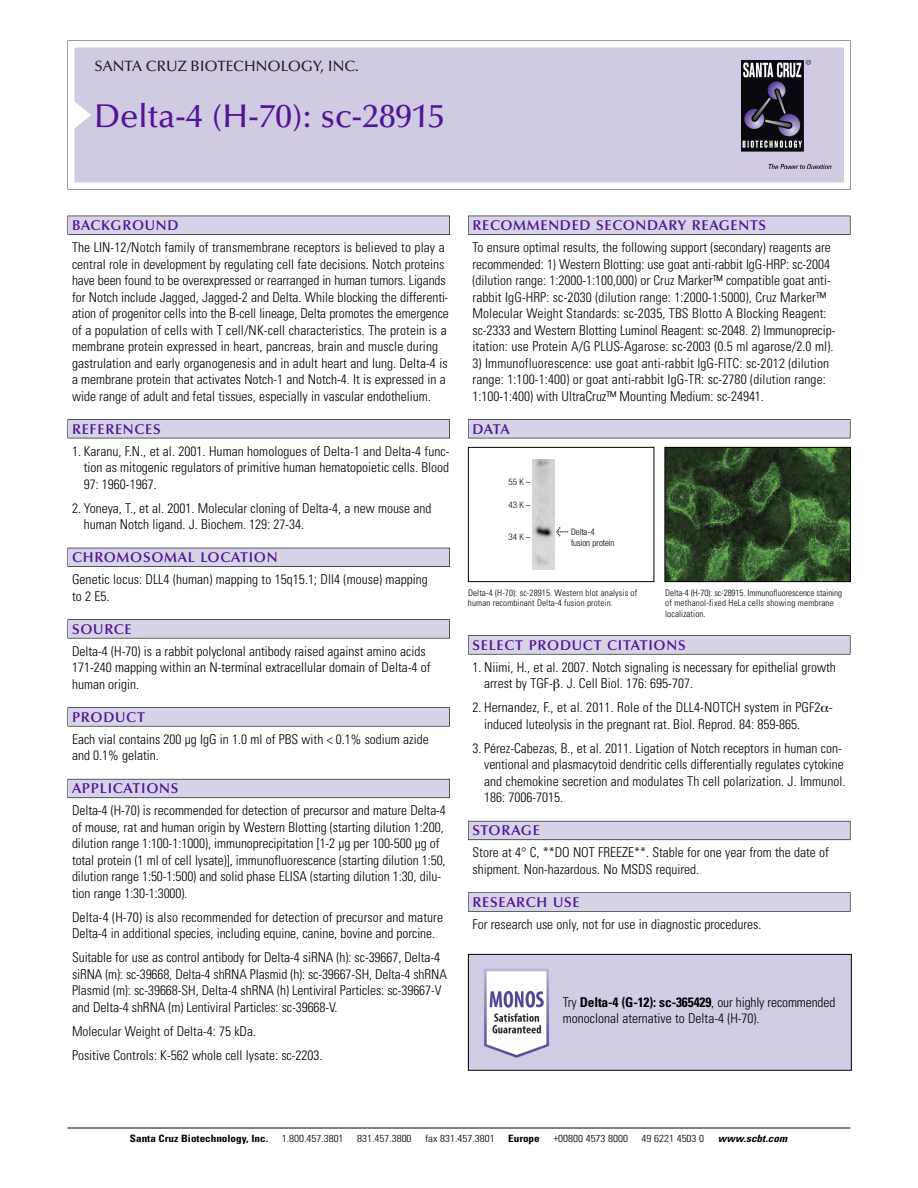
<style>
.page{position:relative;width:918px;height:1188px;background:#fff}
.page>*{position:absolute;margin:0;border:0;box-sizing:border-box;transform-origin:0 0}
.t1{font:500 33px "Optima";color:#511695}
.t2{font:500 15px "Optima";color:#231f20}
.t3{font:600 14.25px "Optima";letter-spacing:.05em;color:#511695}
.t4{font:300 condensed 13.5px/16.5px "Univers";color:#000}
.t5{font:300 condensed 10.2px "Univers";color:#000;scale:1.1 1}
.t6{font:700 condensed 10.2px "Univers";color:#000;scale:1.1 1}
.t7{font:italic 700 condensed 10.2px "Univers";letter-spacing:.005em;color:#000;scale:1.1 1}
.t8{font:300 condensed 9px/10.5px "Univers";letter-spacing:.015em;color:#000}
.t9{font:300 condensed 9px/10.8px "Helvetica Neue";color:#000}
.s1{font-family:"Meta Plus";font-weight:400;font-stretch:normal;font-size:10.5px}
.s2{font-weight:700}
</style>
<div class="page">
<svg style="left:68px;top:40px;width:783px;height:149px"></svg>
<div style="left:74px;top:47px;width:770px;height:135px;background:#d1cae3"></div>
<img style="left:741px;top:60px;width:90px;height:108px">
<div style="left:68px;top:216px;width:382px;height:19px;background:#525155"></div>
<div style="left:68px;top:216px;width:381px;height:18px;background:#d7d3e7"></div>
<div style="left:68px;top:419px;width:382px;height:19px;background:#525155"></div>
<div style="left:68px;top:420px;width:381px;height:18px;background:#d7d3e7"></div>
<div style="left:68px;top:548px;width:382px;height:19px;background:#525158"></div>
<div style="left:68px;top:548px;width:381px;height:18px;background:#d7d3e7"></div>
<div style="left:68px;top:619px;width:382px;height:19px;background:#575759"></div>
<div style="left:68px;top:620px;width:381px;height:18px;background:#d7d3e7"></div>
<svg style="left:68px;top:707px;width:382px;height:20px"></svg>
<div style="left:68px;top:708px;width:381px;height:18px;background:#d7d3e7"></div>
<div style="left:68px;top:779px;width:382px;height:19px;background:#66646e"></div>
<div style="left:68px;top:779px;width:381px;height:18px;background:#d7d3e7"></div>
<div style="left:468px;top:216px;width:382px;height:19px;background:#525155"></div>
<div style="left:468px;top:216px;width:382px;height:18px;background:#d7d3e7"></div>
<div style="left:468px;top:419px;width:382px;height:19px;background:#525155"></div>
<div style="left:468px;top:420px;width:382px;height:18px;background:#d7d3e7"></div>
<svg style="left:468px;top:635px;width:382px;height:20px"></svg>
<div style="left:468px;top:636px;width:382px;height:18px;background:#d7d3e7"></div>
<div style="left:468px;top:821px;width:382px;height:19px;background:#66646e"></div>
<div style="left:468px;top:821px;width:382px;height:18px;background:#d7d3e7"></div>
<div style="left:468px;top:892px;width:382px;height:20px;background:#666"></div>
<div style="left:468px;top:893px;width:382px;height:18px;background:#d7d3e7"></div>
<hr style="left:68px;top:1128px;width:782px;height:1px;background:#000">
<img style="left:666px;top:449px;width:183px;height:131px">
<div style="left:664px;top:447px;width:187px;height:135px;border:1px solid #000"></div>
<div style="left:468px;top:447px;width:186px;height:135px;border:1px solid #000"></div>
<img style="left:533px;top:460px;width:21px;height:109px">
<img style="left:470px;top:956px;width:380px;height:113px">
<div style="left:468px;top:954px;width:384px;height:117px;border:1px solid #000"></div>
<p class="t2" style="left:94px;top:61px;width:266px">SANTA CRUZ BIOTECHNOLOGY, INC.</p>
<h1 class="t1" style="left:94px;top:103px;width:352px">Delta-4 (H-70): sc-28915</h1>
<p class="t3" style="left:72px;top:219px;width:108px">BACKGROUND</p>
<p class="t4" style="left:72px;top:240px;width:378px">The LIN-12/Notch family of transmembrane receptors is believed to play a central role in development by regulating cell fate decisions. Notch proteins have been found to be overexpressed or rearranged in human tumors. Ligands for Notch include Jagged, Jagged-2 and Delta. While blocking the differenti&shy;ation of progenitor cells into the B-cell lineage, Delta promotes the emergence of a population of cells with T cell/NK-cell characteristics. The protein is a membrane protein expressed in heart, pancreas, brain and muscle during gastrulation and early organogenesis and in adult heart and lung. Delta-4 is a membrane protein that activates Notch-1 and Notch-4. It is expressed in a wide range of adult and fetal tissues, especially in vascular endothelium.</p>
<p class="t3" style="left:72px;top:423px;width:90px">REFERENCES</p>
<p class="t4" style="left:84px;top:444px;width:367px;text-align:justify;text-indent:-12px">1. Karanu, F.N., et al. 2001. Human homologues of Delta-1 and Delta-4 func&shy;tion as mitogenic regulators of primitive human hematopoietic cells. Blood 97: 1960-1967.</p>
<p class="t4" style="left:84px;top:501px;width:349px;text-indent:-12px">2. Yoneya, T., et al. 2001. Molecular cloning of Delta-4, a new mouse and human Notch ligand. J. Biochem. 129: 27-34.</p>
<p class="t3" style="left:72px;top:552px;width:207px">CHROMOSOMAL LOCATION</p>
<p class="t4" style="left:72px;top:572px;width:357px">Genetic locus: DLL4 (human) mapping to 15q15.1; Dll4 (mouse) mapping to 2 E5.</p>
<p class="t3" style="left:72px;top:623px;width:61px">SOURCE</p>
<p class="t4" style="left:72px;top:644px;width:360px">Delta-4 (H-70) is a rabbit polyclonal antibody raised against amino acids<br>171-240 mapping within an N-terminal extracellular domain of Delta-4 of human origin.</p>
<p class="t3" style="left:72px;top:711px;width:74px">PRODUCT</p>
<p class="t4" style="left:72px;top:732px;width:358px">Each vial contains 200 µg IgG in 1.0 ml of PBS with &lt; 0.1% sodium azide and 0.1% gelatin.</p>
<p class="t3" style="left:72px;top:783px;width:108px">APPLICATIONS</p>
<p class="t4" style="left:72px;top:803px;width:375px">Delta-4 (H-70) is recommended for detection of precursor and mature Delta-4 of mouse, rat and human origin by Western Blotting (starting dilution 1:200, dilution range 1:100-1:1000), immunoprecipitation [1-2 µg per 100-500 µg of total protein (1 ml of cell lysate)], immunofluorescence (starting dilution 1:50, dilution range 1:50-1:500) and solid phase ELISA (starting dilution 1:30, dilu&shy;tion range 1:30-1:3000).</p>
<p class="t4" style="left:72px;top:910px;width:373px">Delta-4 (H-70) is also recommended for detection of precursor and mature<br>Delta-4 in additional species, including equine, canine, bovine and porcine.</p>
<p class="t4" style="left:72px;top:950px;width:376px">Suitable for use as control antibody for Delta-4 siRNA (h): sc-39667, Delta-4 siRNA (m): sc-39668, Delta-4 shRNA Plasmid (h): sc-39667-SH, Delta-4 shRNA Plasmid (m): sc-39668-SH, Delta-4 shRNA (h) Lentiviral Particles: sc-39667-V and Delta-4 shRNA (m) Lentiviral Particles: sc-39668-V.</p>
<p class="t4" style="left:72px;top:1020px;width:252px;line-height:24px">Molecular Weight of Delta-4: 75 kDa.<br>Positive Controls: K-562 whole cell lysate: sc-2203.</p>
<p class="t3" style="left:473px;top:219px;width:295px">RECOMMENDED SECONDARY REAGENTS</p>
<p class="t4" style="left:473px;top:240px;width:364px">To ensure optimal results, the following support (secondary) reagents are recommended: 1) Western Blotting: use goat anti-rabbit IgG-HRP: sc-2004 (dilution range: 1:2000-1:100,000) or Cruz Marker™ compatible goat anti&shy;rabbit IgG-HRP: sc-2030 (dilution range: 1:2000-1:5000), Cruz Marker™ Molecular Weight Standards: sc-2035, TBS Blotto A Blocking Reagent: sc-2333 and Western Blotting Luminol Reagent: sc-2048. 2) Immunoprecip&shy;itation: use Protein A/G PLUS-Agarose: sc-2003 (0.5 ml agarose/2.0 ml).</p>
<p class="t4" style="left:473px;top:356px;width:358px">3) Immunofluorescence: use goat anti-rabbit IgG-FITC: sc-2012 (dilution range: 1:100-1:400) or goat anti-rabbit IgG-TR: sc-2780 (dilution range:<br>1:100-1:400) with UltraCruz™ Mounting Medium: sc-24941.</p>
<p class="t3" style="left:473px;top:423px;width:39px">DATA</p>
<p class="t9" style="left:509px;top:478px;width:24px">55K–</p>
<p class="t9" style="left:509px;top:500px;width:24px">43K–</p>
<p class="t9" style="left:509px;top:532px;width:24px">34K–</p>
<p class="t9" style="left:571px;top:528px;width:45px;text-indent:-15px"><span class="s1">&lt;</span> Delta-4 fusion protein</p>
<p class="t8" style="left:468px;top:588px;width:171px">Delta-4 (H-70): sc-28915. Western blot analysis of human recombinant Delta-4 fusion protein.</p>
<p class="t8" style="left:665px;top:588px;width:179px">Delta-4 (H-70): sc-28915. Immunofluorescence staining of methanol-fixed HeLa cells showing membrane localization.</p>
<p class="t3" style="left:473px;top:639px;width:215px">SELECT PRODUCT CITATIONS</p>
<p class="t4" style="left:484px;top:660px;width:353px;text-indent:-12px">1. Niimi, H., et al. 2007. Notch signaling is necessary for epithelial growth arrest by TGF- . J. Cell Biol. 176: 695-707.</p>
<p class="t4" style="left:484px;top:700px;width:350px;text-indent:-12px">2. Hernandez, F., et al. 2011. Role of the DLL4-NOTCH system in PGF2 - induced luteolysis in the pregnant rat. Biol. Reprod. 84: 859-865.</p>
<p class="t4" style="left:484px;top:741px;width:363px;text-indent:-12px">3. Pérez-Cabezas, B., et al. 2011. Ligation of Notch receptors in human con&shy;ventional and plasmacytoid dendritic cells differentially regulates cytokine and chemokine secretion and modulates Th cell polarization. J. Immunol.<br>186: 7006-7015.</p>
<p class="t3" style="left:473px;top:825px;width:69px">STORAGE</p>
<p class="t4" style="left:473px;top:845px;width:358px">Store at 4° C, **DO NOT FREEZE**. Stable for one year from the date of shipment. Non-hazardous. No MSDS required.</p>
<p class="t3" style="left:473px;top:896px;width:109px">RESEARCH USE</p>
<p class="t4" style="left:473px;top:917px;width:290px">For research use only, not for use in diagnostic procedures.</p>
<p class="t4" style="left:563px;top:995px;width:274px">Try <span class="s2">Delta-4 (G-12): sc-365429</span>, our highly recommended monoclonal aternative to Delta-4 (H-70).</p>
<p class="t6" style="left:130px;top:1135px;width:127px">Santa Cruz Biotechnology, Inc.</p>
<p class="t5" style="left:282px;top:1135px;width:58px">1.800.457.3801</p>
<p class="t5" style="left:357px;top:1135px;width:51px">831.457.3800</p>
<p class="t5" style="left:425px;top:1135px;width:65px">fax 831.457.3801</p>
<p class="t6" style="left:508px;top:1135px;width:30px">Europe</p>
<p class="t5" style="left:553px;top:1135px;width:69px">+00800 4573 8000</p>
<p class="t5" style="left:642px;top:1135px;width:58px">49 6221 4503 0</p>
<p class="t7" style="left:718px;top:1135px;width:64px">www.scbt.com</p>
</div>
